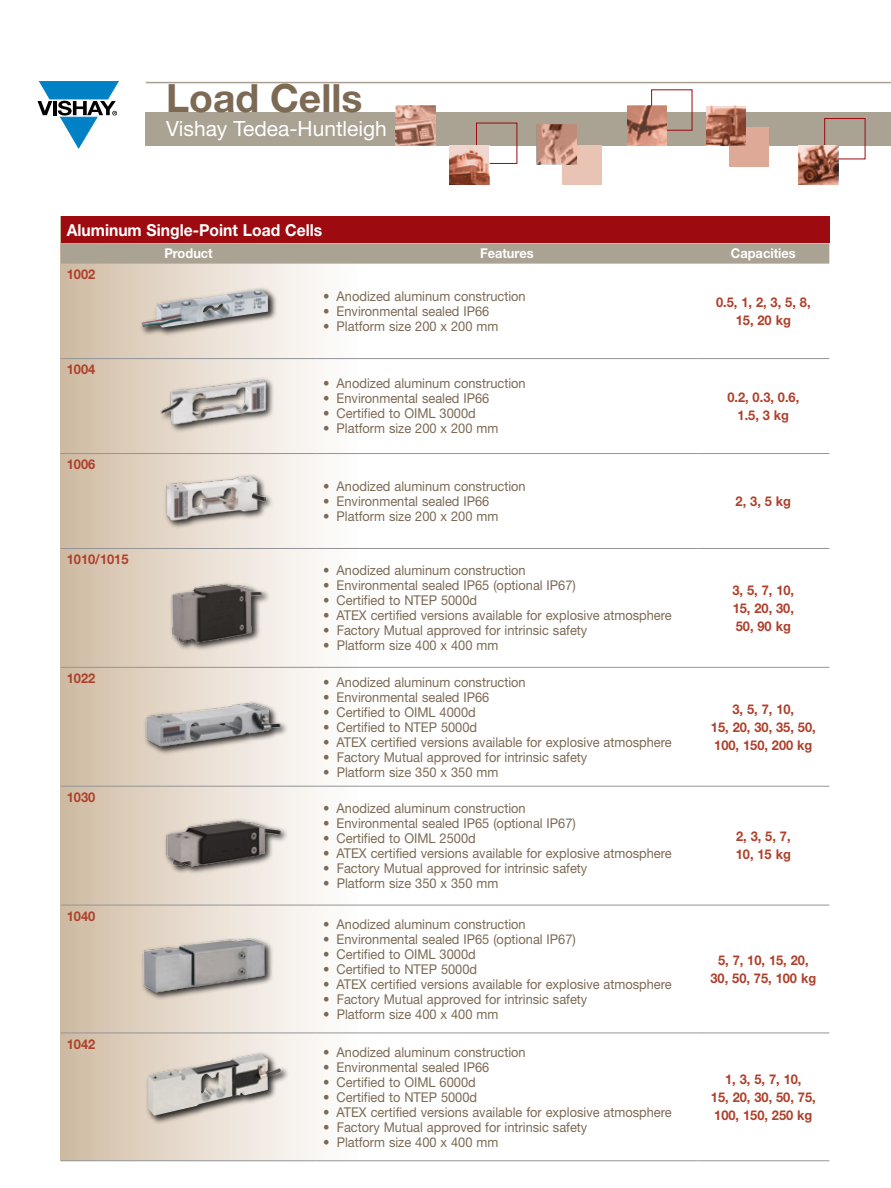
<style>
.page{position:relative;width:891px;height:1188px;background:#fff}
.page>*{position:absolute;margin:0;border:0;box-sizing:border-box;transform-origin:0 0}
.t1{font:700 39px "Helvetica Neue LT Std";color:#7c6a55}
.t2{font:21px "Helvetica Neue LT Std";color:#fff}
.t3{font:700 16.5px "Helvetica Neue LT Std";color:#fff;scale:.95 1}
.t4{font:13.5px "Helvetica Neue LT Std";color:#7c6a55;scale:.95 1}
.t5{font:700 13.5px/18px "Helvetica Neue LT Std";color:#af402b;text-align:center;scale:.95 1}
.t6{font:700 13.5px "Helvetica Neue LT Std";color:#fff;scale:.95 1}
</style>
<div class="page">
<div style="left:146px;top:112px;width:745px;height:33px;background:#aaa293"></div>
<hr style="left:146px;top:82px;width:745px;height:1px;background:#7c6a55">
<svg style="left:38px;top:81px;width:80px;height:67px"></svg>
<div style="left:61px;top:216px;width:312px;height:945px;background:linear-gradient(to right,#d1bda6,#fff)"></div>
<div style="left:61px;top:216px;width:768px;height:27px;background:#9d0a0f"></div>
<svg style="left:61px;top:243px;width:768px;height:21px;background:#aca496"></svg>
<hr style="left:61px;top:358px;width:255px;height:1px;background:#939598">
<hr style="left:316px;top:358px;width:381px;height:1px;background:#939598">
<hr style="left:697px;top:358px;width:132px;height:1px;background:#939598">
<hr style="left:61px;top:453px;width:255px;height:1px;background:#939598">
<hr style="left:316px;top:453px;width:381px;height:1px;background:#939598">
<hr style="left:697px;top:453px;width:132px;height:1px;background:#939598">
<hr style="left:61px;top:548px;width:255px;height:1px;background:#939598">
<hr style="left:316px;top:548px;width:381px;height:1px;background:#939598">
<hr style="left:697px;top:548px;width:132px;height:1px;background:#939598">
<hr style="left:61px;top:667px;width:255px;height:1px;background:#939598">
<hr style="left:316px;top:667px;width:381px;height:1px;background:#939598">
<hr style="left:697px;top:667px;width:132px;height:1px;background:#939598">
<hr style="left:61px;top:786px;width:255px;height:1px;background:#939598">
<hr style="left:316px;top:786px;width:381px;height:1px;background:#939598">
<hr style="left:697px;top:786px;width:132px;height:1px;background:#939598">
<hr style="left:61px;top:1033px;width:255px;height:1px;background:#939598">
<hr style="left:316px;top:1033px;width:381px;height:1px;background:#939598">
<hr style="left:697px;top:1033px;width:132px;height:1px;background:#939598">
<hr style="left:61px;top:1160px;width:255px;height:1px;background:#939598">
<hr style="left:316px;top:1160px;width:381px;height:1px;background:#939598">
<hr style="left:697px;top:1160px;width:132px;height:1px;background:#939598">
<hr style="left:61px;top:905px;width:255px;height:1px;background:#939598">
<hr style="left:316px;top:905px;width:381px;height:1px;background:#939598">
<hr style="left:697px;top:905px;width:132px;height:1px;background:#939598">
<div style="left:138px;top:286px;width:141px;height:52px;background:#000;opacity:.3"></div>
<div style="left:138px;top:286px;width:140px;height:51px;background:#000;opacity:.75"></div>
<img style="left:141px;top:289px;width:127px;height:39px">
<div style="left:162px;top:473px;width:112px;height:57px;background:#000;opacity:.75"></div>
<img style="left:164px;top:474px;width:102px;height:48px">
<div style="left:168px;top:581px;width:103px;height:71px;background:#000;opacity:.75"></div>
<img style="left:168px;top:581px;width:101px;height:64px">
<div style="left:159px;top:376px;width:117px;height:58px;background:#000;opacity:.75"></div>
<img style="left:156px;top:378px;width:114px;height:49px">
<div style="left:730px;top:127px;width:39px;height:40px;background:#dea996"></div>
<div style="left:651px;top:89px;width:41px;height:42px;border:1px solid #9d0a0f"></div>
<img style="left:706px;top:106px;width:40px;height:39px">
<div style="left:824px;top:118px;width:41px;height:41px;border:1px solid #9d0a0f"></div>
<div style="left:562px;top:145px;width:40px;height:40px;background:#e9c3b4"></div>
<div style="left:476px;top:123px;width:41px;height:41px;border:1px solid #9d0a0f"></div>
<img style="left:450px;top:145px;width:39px;height:40px">
<img style="left:627px;top:106px;width:40px;height:39px">
<img style="left:537px;top:125px;width:39px;height:39px">
<img style="left:798px;top:145px;width:40px;height:40px">
<img style="left:396px;top:106px;width:39px;height:39px">
<div style="left:140px;top:935px;width:135px;height:67px;background:#000;opacity:.75"></div>
<img style="left:134px;top:929px;width:139px;height:70px">
<div style="left:143px;top:699px;width:146px;height:57px;background:#000;opacity:.75"></div>
<img style="left:144px;top:698px;width:142px;height:54px">
<div style="left:163px;top:817px;width:127px;height:59px;background:#000;opacity:.3"></div>
<div style="left:163px;top:819px;width:127px;height:57px;background:#000;opacity:.75"></div>
<img style="left:161px;top:819px;width:122px;height:55px">
<div style="left:144px;top:1051px;width:147px;height:74px;background:#000;opacity:.75"></div>
<img style="left:148px;top:1053px;width:134px;height:63px">
<h1 class="t1" style="left:166px;top:74px;width:198px">Load Cells</h1>
<h2 class="t2" style="left:166px;top:116px;width:222px">Vishay Tedea-Huntleigh</h2>
<p class="t3" style="left:67px;top:220px;width:270px">Aluminum Single-Point Load Cells</p>
<p class="t6" style="left:164px;top:245px;width:53px">Product</p>
<p class="t6" style="left:480px;top:245px;width:58px">Features</p>
<p class="t6" style="left:731px;top:245px;width:70px">Capacities</p>
<p class="t5" style="left:67px;top:265px;width:32px">1002</p>
<p class="t4" style="left:323px;top:288px;width:215px">• Anodized aluminum construction</p>
<p class="t4" style="left:323px;top:303px;width:177px">• Environmental sealed IP66</p>
<p class="t4" style="left:323px;top:318px;width:186px">• Platform size 200 x 200 mm</p>
<p class="t5" style="left:716px;top:293px;width:101px">0.5, 1, 2, 3, 5, 8,<br>15, 20 kg</p>
<p class="t5" style="left:67px;top:360px;width:32px">1004</p>
<p class="t5" style="left:67px;top:455px;width:32px">1006</p>
<p class="t5" style="left:67px;top:550px;width:67px">1010/1015</p>
<p class="t4" style="left:323px;top:376px;width:215px">• Anodized aluminum construction</p>
<p class="t4" style="left:323px;top:391px;width:177px">• Environmental sealed IP66</p>
<p class="t4" style="left:323px;top:406px;width:162px">• Certified to OIML 3000d</p>
<p class="t4" style="left:323px;top:421px;width:186px">• Platform size 200 x 200 mm</p>
<p class="t4" style="left:323px;top:478px;width:215px">• Anodized aluminum construction</p>
<p class="t4" style="left:323px;top:493px;width:177px">• Environmental sealed IP66</p>
<p class="t4" style="left:323px;top:508px;width:186px">• Platform size 200 x 200 mm</p>
<p class="t4" style="left:323px;top:562px;width:215px">• Anodized aluminum construction</p>
<p class="t4" style="left:323px;top:577px;width:268px">• Environmental sealed IP65 (optional IP67)</p>
<p class="t4" style="left:323px;top:592px;width:164px">• Certified to NTEP 5000d</p>
<p class="t4" style="left:323px;top:607px;width:368px">• ATEX certified versions available for explosive atmosphere</p>
<p class="t4" style="left:323px;top:622px;width:280px">• Factory Mutual approved for intrinsic safety</p>
<p class="t4" style="left:323px;top:637px;width:186px">• Platform size 400 x 400 mm</p>
<p class="t5" style="left:67px;top:669px;width:32px">1022</p>
<p class="t4" style="left:323px;top:674px;width:215px">• Anodized aluminum construction</p>
<p class="t4" style="left:323px;top:689px;width:177px">• Environmental sealed IP66</p>
<p class="t4" style="left:323px;top:704px;width:162px">• Certified to OIML 4000d</p>
<p class="t4" style="left:323px;top:719px;width:164px">• Certified to NTEP 5000d</p>
<p class="t4" style="left:323px;top:734px;width:368px">• ATEX certified versions available for explosive atmosphere</p>
<p class="t4" style="left:323px;top:749px;width:280px">• Factory Mutual approved for intrinsic safety</p>
<p class="t4" style="left:323px;top:764px;width:186px">• Platform size 350 x 350 mm</p>
<p class="t5" style="left:67px;top:788px;width:32px">1030</p>
<p class="t5" style="left:67px;top:907px;width:32px">1040</p>
<p class="t5" style="left:67px;top:1034px;width:32px">1042</p>
<p class="t4" style="left:323px;top:800px;width:215px">• Anodized aluminum construction</p>
<p class="t4" style="left:323px;top:815px;width:268px">• Environmental sealed IP65 (optional IP67)</p>
<p class="t4" style="left:323px;top:830px;width:162px">• Certified to OIML 2500d</p>
<p class="t4" style="left:323px;top:845px;width:368px">• ATEX certified versions available for explosive atmosphere</p>
<p class="t4" style="left:323px;top:860px;width:280px">• Factory Mutual approved for intrinsic safety</p>
<p class="t4" style="left:323px;top:875px;width:186px">• Platform size 350 x 350 mm</p>
<p class="t4" style="left:323px;top:916px;width:215px">• Anodized aluminum construction</p>
<p class="t4" style="left:323px;top:931px;width:268px">• Environmental sealed IP65 (optional IP67)</p>
<p class="t4" style="left:323px;top:946px;width:162px">• Certified to OIML 3000d</p>
<p class="t4" style="left:323px;top:961px;width:164px">• Certified to NTEP 5000d</p>
<p class="t4" style="left:323px;top:976px;width:368px">• ATEX certified versions available for explosive atmosphere</p>
<p class="t4" style="left:323px;top:991px;width:280px">• Factory Mutual approved for intrinsic safety</p>
<p class="t4" style="left:323px;top:1006px;width:186px">• Platform size 400 x 400 mm</p>
<p class="t4" style="left:323px;top:1044px;width:215px">• Anodized aluminum construction</p>
<p class="t4" style="left:323px;top:1059px;width:177px">• Environmental sealed IP66</p>
<p class="t4" style="left:323px;top:1074px;width:162px">• Certified to OIML 6000d</p>
<p class="t4" style="left:323px;top:1089px;width:164px">• Certified to NTEP 5000d</p>
<p class="t4" style="left:323px;top:1104px;width:368px">• ATEX certified versions available for explosive atmosphere</p>
<p class="t4" style="left:323px;top:1119px;width:280px">• Factory Mutual approved for intrinsic safety</p>
<p class="t4" style="left:323px;top:1134px;width:186px">• Platform size 400 x 400 mm</p>
<p class="t5" style="left:727px;top:388px;width:77px">0.2, 0.3, 0.6,<br>1.5, 3 kg</p>
<p class="t5" style="left:736px;top:492px;width:60px">2, 3, 5 kg</p>
<p class="t5" style="left:733px;top:581px;width:66px;text-align:justify">3, 5, 7, 10, 15, 20, 30, 50, 90 kg</p>
<p class="t5" style="left:711px;top:699px;width:112px">3, 5, 7, 10,<br>15, 20, 30, 35, 50,<br>100, 150, 200 kg</p>
<p class="t5" style="left:736px;top:827px;width:60px;text-align:left">2, 3, 5, 7,<br>10, 15 kg</p>
<p class="t5" style="left:710px;top:951px;width:113px">5, 7, 10, 15, 20,<br>30, 50, 75, 100 kg</p>
<p class="t5" style="left:711px;top:1070px;width:112px">1, 3, 5, 7, 10,<br>15, 20, 30, 50, 75,<br>100, 150, 250 kg</p>
</div>
